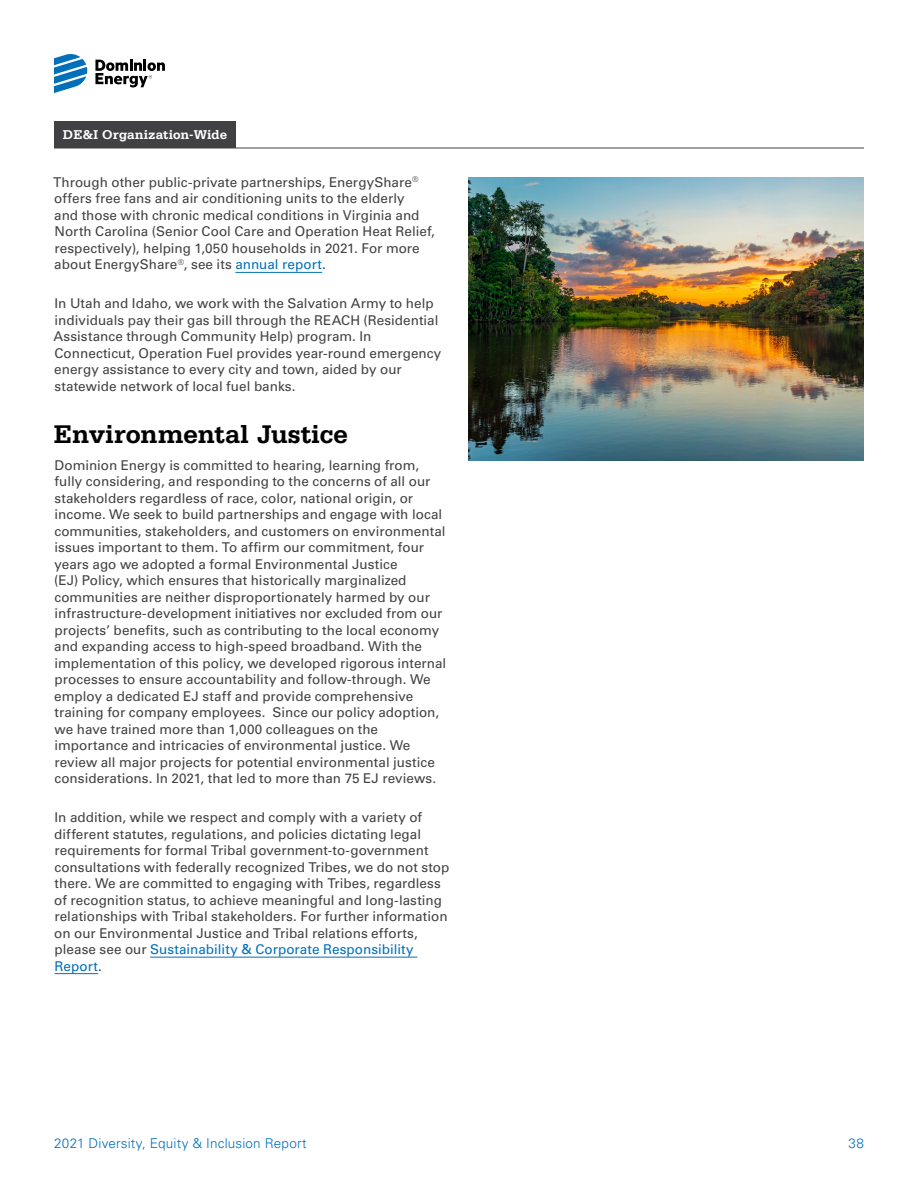
<style>
.page{position:relative;width:918px;height:1188px;background:#fff}
.page>*{position:absolute;margin:0;border:0;box-sizing:border-box;transform-origin:0 0}
.Body-Copy_Header__H4{font:700 27px "Serifa Std";letter-spacing:-.01em;color:#000}
.Body-Copy_Paragraph{font:13.5px/16.5px "Univers LT Std";color:#414042}
.t1{font:300 13.5px "Univers LT Std";letter-spacing:.015em;color:#0070b9}
.Section_Header{font:700 13.5px "Serifa Std";letter-spacing:-.005em;color:#fff}
.s1{color:#0070b9}
</style>
<div class="page">
<svg style="left:54px;top:54px;width:33px;height:39px"></svg>
<svg style="left:95px;top:60px;width:70px;height:27px"></svg>
<div style="left:54px;top:121px;width:182px;height:26px;background:#414042"></div>
<hr style="left:54px;top:148px;width:810px;height:1px;background:#414042">
<hr style="left:235px;top:272px;width:87px;height:1px;background:#0070b9">
<hr style="left:150px;top:957px;width:267px;height:1px;background:#0070b9">
<hr style="left:55px;top:973px;width:43px;height:1px;background:#0070b9">
<img style="left:468px;top:177px;width:396px;height:284px">
<p class="Section_Header" style="left:63px;top:127px;width:166px">DE&amp;I Organization-Wide</p>
<p class="Body-Copy_Paragraph" style="left:53px;top:174px;width:383px">Through other public-private partnerships, EnergyShare<sup>® </sup>offers free fans and air conditioning units to the elderly<br>and those with chronic medical conditions in Virginia and North Carolina (Senior Cool Care and Operation Heat Relief, respectively), helping 1,050 households in 2021. For more about EnergyShare<sup>®</sup>, see its <span class="s1">annual report</span>.</p>
<p class="Body-Copy_Paragraph" style="left:54px;top:295px;width:389px">In Utah and Idaho, we work with the Salvation Army to help individuals pay their gas bill through the REACH (Residential Assistance through Community Help) program. In Connecticut, Operation Fuel provides year-round emergency energy assistance to every city and town, aided by our statewide network of local fuel banks.</p>
<p class="Body-Copy_Header__H4" style="left:54px;top:419px;width:296px">Environmental Justice</p>
<p class="Body-Copy_Paragraph" style="left:54px;top:457px;width:394px">Dominion Energy is committed to hearing, learning from, fully considering, and responding to the concerns of all our stakeholders regardless of race, color, national origin, or income. We seek to build partnerships and engage with local communities, stakeholders, and customers on environmental issues important to them. To affirm our commitment, four years ago we adopted a formal Environmental Justice<br>(EJ) Policy, which ensures that historically marginalized communities are neither disproportionately harmed by our infrastructure-development initiatives nor excluded from our projects’ benefits, such as contributing to the local economy and expanding access to high-speed broadband. With the implementation of this policy, we developed rigorous internal processes to ensure accountability and follow-through. We employ a dedicated EJ staff and provide comprehensive training for company employees. Since our policy adoption, we have trained more than 1,000 colleagues on the importance and intricacies of environmental justice. We review all major projects for potential environmental justice considerations. In 2021, that led to more than 75 EJ reviews.</p>
<p class="Body-Copy_Paragraph" style="left:54px;top:809px;width:397px">In addition, while we respect and comply with a variety of different statutes, regulations, and policies dictating legal requirements for formal Tribal government-to-government consultations with federally recognized Tribes, we do not stop there. We are committed to engaging with Tribes, regardless of recognition status, to achieve meaningful and long-lasting relationships with Tribal stakeholders. For further information on our Environmental Justice and Tribal relations efforts, please see our <span class="s1">Sustainability &amp; Corporate Responsibility Report</span>.</p>
<p class="t1" style="left:54px;top:1135px;width:254px">2021 Diversity, Equity &amp; Inclusion Report</p>
<p class="t1" style="left:848px;top:1135px;width:17px">38</p>
</div>
